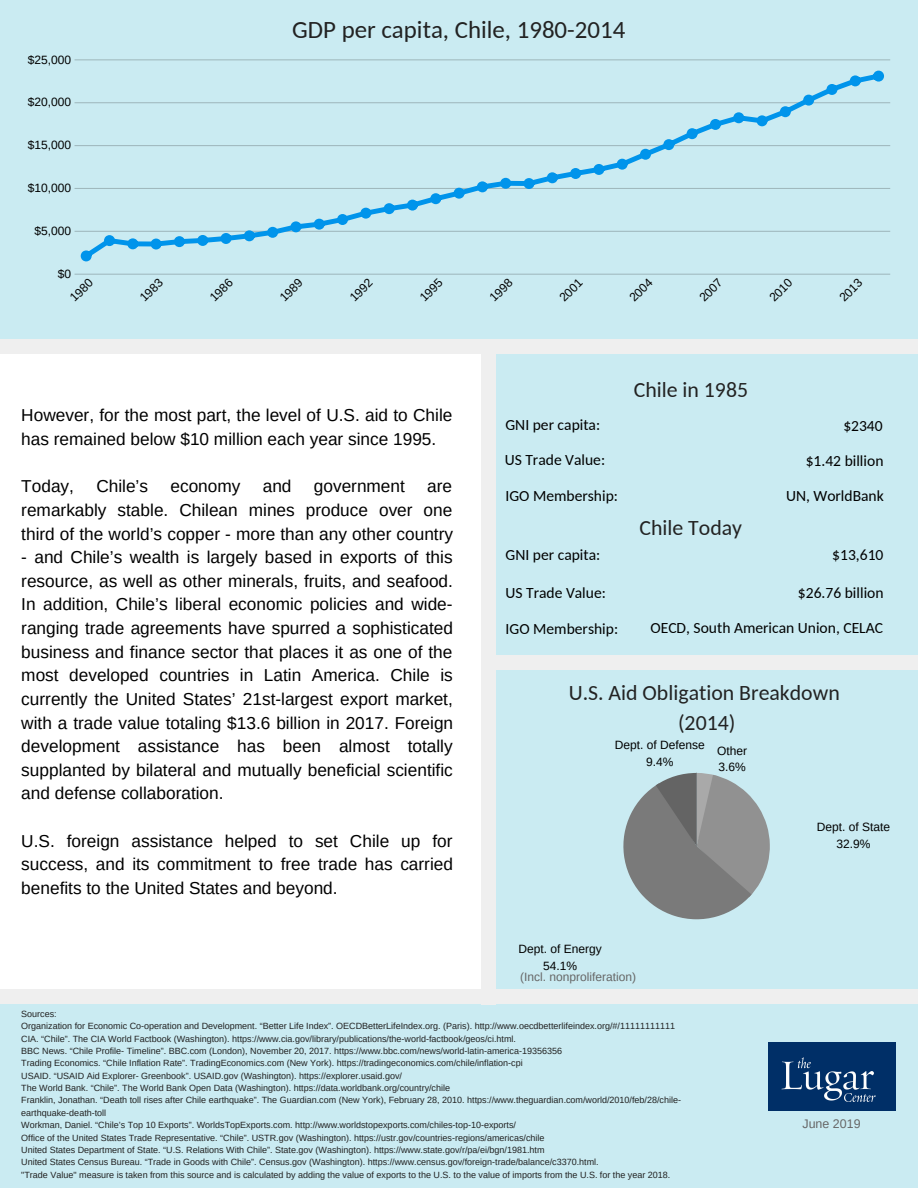
<style>
.page{position:relative;width:918px;height:1188px;background:#fff}
.page>*{position:absolute;margin:0;border:0;box-sizing:border-box;transform-origin:0 0}
.t1{font:24.9px "Carlito";color:#222}
.t2{font:21.75px/30.3px "Carlito";color:#222;text-align:center}
.t3{font:17.25px/23.7px "Arimo";color:#000;text-align:justify}
.t4{font:15.6px "Carlito";color:#000}
.t5{font:12.45px "Arimo";color:#666}
.t6{font:12px/16.5px "Arimo";color:#000;text-align:center}
.t7{font:12px "Arimo";color:#666}
.t8{font:9px/12.3px "Arimo";color:#222}
</style>
<div class="page">
<div style="left:0;top:0;width:918px;height:346px;background:#caebf2"></div>
<div style="left:490px;top:352px;width:428px;height:676px;background:#caebf2"></div>
<div style="left:0;top:995px;width:918px;height:193px;background:#caebf2"></div>
<div style="left:490px;top:656px;width:428px;height:14px;background:#efefef"></div>
<div style="left:0;top:340px;width:918px;height:14px;background:#efefef"></div>
<div style="left:481px;top:341px;width:14px;height:664px;background:#efefef"></div>
<div style="left:0;top:990px;width:918px;height:14px;background:#efefef"></div>
<hr style="left:75px;top:59px;width:815px;height:1px;background:#222">
<hr style="left:75px;top:102px;width:815px;height:1px;background:#222">
<hr style="left:75px;top:145px;width:815px;height:1px;background:#222">
<hr style="left:75px;top:188px;width:815px;height:1px;background:#222">
<hr style="left:75px;top:231px;width:815px;height:1px;background:#222">
<hr style="left:75px;top:274px;width:815px;height:1px;background:#222">
<svg style="left:81px;top:71px;width:803px;height:190px"></svg>
<svg style="left:623px;top:773px;width:147px;height:146px"></svg>
<img style="left:768px;top:1043px;width:127px;height:67px">
<h1 class="t1" style="left:292px;top:19px;width:335px">GDP per capita, Chile, 1980-2014</h1>
<h3 class="t6" style="left:28px;top:51px;width:45px">$25,000</h3>
<h3 class="t6" style="left:28px;top:94px;width:45px">$20,000</h3>
<h3 class="t6" style="left:28px;top:137px;width:45px">$15,000</h3>
<h3 class="t6" style="left:28px;top:180px;width:45px">$10,000</h3>
<h3 class="t6" style="left:34px;top:222px;width:38px">$5,000</h3>
<h3 class="t6" style="left:58px;top:265px;width:15px">$0</h3>
<h3 class="t6" style="left:66px;top:294px;width:28px;rotate:-45deg">1980</h3>
<h3 class="t6" style="left:136px;top:294px;width:28px;rotate:-45deg">1983</h3>
<h3 class="t6" style="left:206px;top:294px;width:28px;rotate:-45deg">1986</h3>
<h3 class="t6" style="left:276px;top:294px;width:28px;rotate:-45deg">1989</h3>
<h3 class="t6" style="left:346px;top:294px;width:28px;rotate:-45deg">1992</h3>
<h3 class="t6" style="left:416px;top:294px;width:28px;rotate:-45deg">1995</h3>
<h3 class="t6" style="left:486px;top:294px;width:28px;rotate:-45deg">1998</h3>
<h3 class="t6" style="left:556px;top:294px;width:28px;rotate:-45deg">2001</h3>
<h3 class="t6" style="left:626px;top:294px;width:28px;rotate:-45deg">2004</h3>
<h3 class="t6" style="left:696px;top:294px;width:28px;rotate:-45deg">2007</h3>
<h3 class="t6" style="left:766px;top:294px;width:28px;rotate:-45deg">2010</h3>
<h3 class="t6" style="left:836px;top:294px;width:28px;rotate:-45deg">2013</h3>
<h3 class="t3" style="left:21px;top:404px;width:433px">However, for the most part, the level of U.S. aid to Chile has remained below $10 million each year since 1995.</h3>
<h3 class="t3" style="left:21px;top:474px;width:54px">Today,</h3>
<h3 class="t3" style="left:96px;top:474px;width:53px">Chile’s</h3>
<h3 class="t3" style="left:170px;top:474px;width:71px">economy</h3>
<h3 class="t3" style="left:263px;top:474px;width:30px">and</h3>
<h3 class="t3" style="left:314px;top:474px;width:93px">government</h3>
<h3 class="t3" style="left:21px;top:474px;width:433px;text-indent:406px">are remarkably stable. Chilean mines produce over one third of the world’s copper - more than any other country</h3>
<p class="t3" style="left:21px;top:545px;width:433px">- and Chile’s wealth is largely based in exports of this resource, as well as other minerals, fruits, and seafood.<br>In addition, Chile’s liberal economic policies and wide&shy;ranging trade agreements have spurred a sophisticated business and finance sector that places it as one of the most developed countries in Latin America. Chile is currently the United States’ 21st-largest export market, with a trade value totaling $13.6 billion in 2017. Foreign development assistance has been almost totally supplanted by bilateral and mutually beneficial scientific and defense collaboration.</p>
<h3 class="t3" style="left:21px;top:829px;width:433px">U.S. foreign assistance helped to set Chile up for success, and its commitment to free trade has carried benefits to the United States and beyond.</h3>
<h3 class="t4" style="left:506px;top:418px;width:96px">GNI per capita:</h3>
<h3 class="t4" style="left:505px;top:454px;width:102px">US Trade Value:</h3>
<h3 class="t4" style="left:506px;top:489px;width:114px">IGO Membership:</h3>
<h3 class="t4" style="left:506px;top:548px;width:96px">GNI per capita:</h3>
<h3 class="t4" style="left:506px;top:586px;width:102px">US Trade Value:</h3>
<h3 class="t4" style="left:506px;top:622px;width:114px">IGO Membership:</h3>
<h2 class="t2" style="left:634px;top:376px;width:116px">Chile in 1985</h2>
<h2 class="t2" style="left:639px;top:514px;width:104px">Chile Today</h2>
<h3 class="t4" style="left:843px;top:419px;width:41px">$2340</h3>
<h3 class="t4" style="left:806px;top:454px;width:79px">$1.42 billion</h3>
<h3 class="t4" style="left:786px;top:489px;width:99px">UN, WorldBank</h3>
<h3 class="t4" style="left:832px;top:548px;width:53px">$13,610</h3>
<h3 class="t4" style="left:798px;top:586px;width:87px">$26.76 billion</h3>
<h3 class="t4" style="left:650px;top:622px;width:234px">OECD, South American Union, CELAC</h3>
<h2 class="t2" style="left:569px;top:679px;width:273px">U.S. Aid Obligation Breakdown (2014)</h2>
<h3 class="t6" style="left:615px;top:737px;width:91px">Dept. of Defense<br>9.4%</h3>
<h3 class="t6" style="left:717px;top:743px;width:31px;line-height:15.8px;text-align:left">Other<br>3.6%</h3>
<h3 class="t6" style="left:518px;top:941px;width:85px">Dept. of Energy<br>54.1%</h3>
<h3 class="t7" style="left:520px;top:970px;width:117px">(Incl. nonproliferation)</h3>
<h3 class="t6" style="left:817px;top:819px;width:75px">Dept. of State<br>32.9%</h3>
<p class="t8" style="left:21px;top:1008px;width:661px">Sources:<br>Organization for Economic Co-operation and Development. “Better Life Index”. OECDBetterLifeIndex.org. (Paris). http://www.oecdbetterlifeindex.org/#/11111111111<br>CIA. “Chile”. The CIA World Factbook (Washington). https://www.cia.gov/library/publications/the-world-factbook/geos/ci.html.<br>BBC News. “Chile Profile- Timeline”. BBC.com (London), November 20, 2017. https://www.bbc.com/news/world-latin-america-19356356<br>Trading Economics. “Chile Inflation Rate”. TradingEconomics.com (New York). https://tradingeconomics.com/chile/inflation-cpi<br>USAID. “USAID Aid Explorer- Greenbook”. USAID.gov (Washington). https://explorer.usaid.gov/<br>The World Bank. “Chile”. The World Bank Open Data (Washington). https://data.worldbank.org/country/chile<br>Franklin, Jonathan. “Death toll rises after Chile earthquake”. The Guardian.com (New York), February 28, 2010. https://www.theguardian.com/world/2010/feb/28/chile&shy;earthquake-death-toll<br>Workman, Daniel. “Chile’s Top 10 Exports”. WorldsTopExports.com. http://www.worldstopexports.com/chiles-top-10-exports/<br>Office of the United States Trade Representative. “Chile”. USTR.gov (Washington). https://ustr.gov/countries-regions/americas/chile<br>United States Department of State. “U.S. Relations With Chile”. State.gov (Washington). https://www.state.gov/r/pa/ei/bgn/1981.htm<br>United States Census Bureau. “Trade in Goods with Chile”. Census.gov (Washington). https://www.census.gov/foreign-trade/balance/c3370.html.<br>"Trade Value" measure is taken from this source and is calculated by adding the value of exports to the U.S. to the value of imports from the U.S. for the year 2018.</p>
<h3 class="t5" style="left:803px;top:1116px;width:60px">June 2019</h3>
</div>
